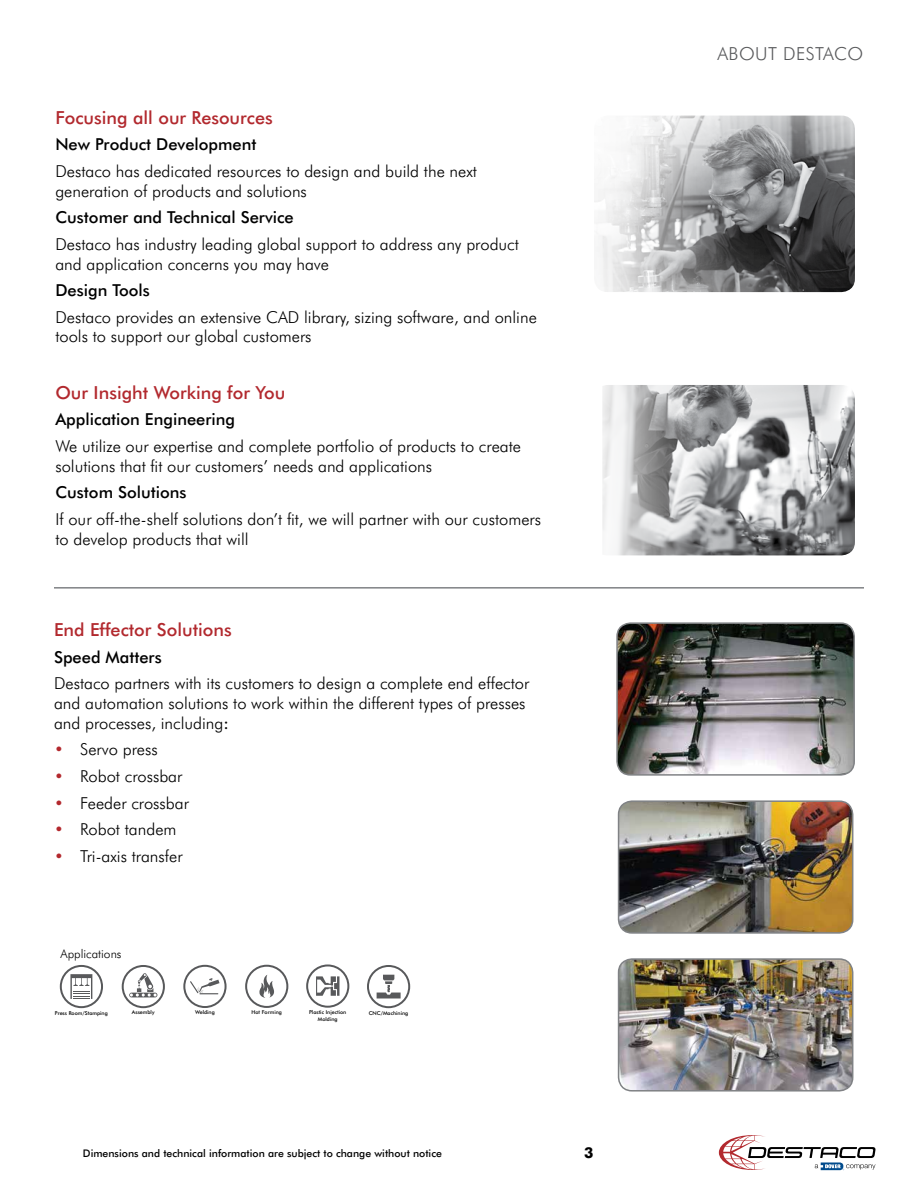
<style>
.page{position:relative;width:918px;height:1188px;background:#fff}
.page>*{position:absolute;margin:0;border:0;box-sizing:border-box;transform-origin:0 0}
.t1{font:500 18px "Futura BT";color:#b2292e}
.t2{font:300 18px "Futura BT";letter-spacing:.025em;color:#58595b}
.t3{font:300 16.5px/19.8px "Futura BT";color:#000}
.t4{font:500 16.5px "Futura BT";color:#000}
.t5{font:700 15px "Futura BT";color:#000}
.t6{font:300 12px "Futura BT";color:#000}
.t7{font:500 10.5px "Futura BT";color:#000}
.t8{font:500 5.25px/6.4px "Futura BT";color:#010101;text-align:center}
.s1{font-weight:500}
.s2{color:#b3282d}
</style>
<div class="page">
<img style="left:594px;top:116px;width:261px;height:176px">
<img style="left:602px;top:385px;width:253px;height:170px">
<svg style="left:70px;top:974px;width:22px;height:25px"></svg>
<div style="left:60px;top:965px;width:43px;height:43px;border:2px solid #58595b;border-radius:50%"></div>
<div style="left:122px;top:965px;width:43px;height:43px;border:2px solid #58595b;border-radius:50%"></div>
<svg style="left:129px;top:973px;width:28px;height:24px"></svg>
<svg style="left:259px;top:975px;width:15px;height:23px"></svg>
<div style="left:245px;top:965px;width:43px;height:43px;border:2px solid #58595b;border-radius:50%"></div>
<svg style="left:316px;top:976px;width:23px;height:20px"></svg>
<div style="left:306px;top:964px;width:43px;height:44px;border:2px solid #58595b;border-radius:50%"></div>
<svg style="left:377px;top:975px;width:24px;height:23px"></svg>
<div style="left:367px;top:965px;width:43px;height:43px;border:2px solid #58595b;border-radius:50%"></div>
<svg style="left:190px;top:978px;width:30px;height:16px"></svg>
<div style="left:183px;top:965px;width:44px;height:43px;border:2px solid #58595b;border-radius:50%"></div>
<hr style="left:54px;top:587px;width:810px;height:2px;background:#808285">
<img style="left:619px;top:625px;width:234px;height:148px">
<div style="left:616px;top:622px;width:239px;height:154px;border:2px solid #808285;border-radius:14px"></div>
<img style="left:620px;top:802px;width:233px;height:130px">
<div style="left:618px;top:800px;width:235px;height:134px;border:2px solid #808285;border-radius:14px"></div>
<img style="left:620px;top:960px;width:233px;height:130px">
<div style="left:618px;top:958px;width:235px;height:134px;border:2px solid #808285;border-radius:14px"></div>
<svg style="left:719px;top:1135px;width:156px;height:35px"></svg>
<p class="t1" style="left:55px;top:106px;width:219px">Focusing all our Resources</p>
<p class="t4" style="left:55px;top:134px;width:203px">New Product Development</p>
<p class="t3" style="left:55px;top:161px;width:423px">Destaco has dedicated resources to design and build the next generation of products and solutions</p>
<p class="t4" style="left:55px;top:207px;width:240px">Customer and Technical Service</p>
<p class="t3" style="left:55px;top:234px;width:465px">Destaco has industry leading global support to address any product and application concerns you may have</p>
<p class="t4" style="left:55px;top:280px;width:96px">Design Tools</p>
<p class="t3" style="left:55px;top:307px;width:483px">Destaco provides an extensive CAD library, sizing software, and online tools to support our global customers</p>
<p class="t1" style="left:55px;top:381px;width:231px">Our Insight Working for You</p>
<p class="t4" style="left:55px;top:409px;width:181px">Application Engineering</p>
<p class="t3" style="left:55px;top:436px;width:467px">We utilize our expertise and complete portfolio of products to create solutions that fit our customers’ needs and applications</p>
<p class="t4" style="left:55px;top:482px;width:133px">Custom Solutions</p>
<p class="t3" style="left:55px;top:509px;width:487px">If our off-the-shelf solutions don’t fit, we will partner with our customers to develop products that will</p>
<p class="t1" style="left:54px;top:619px;width:179px">End Effector Solutions</p>
<p class="t4" style="left:54px;top:647px;width:109px">Speed Matters</p>
<p class="t3" style="left:54px;top:673px;width:477px">Destaco partners with its customers to design a complete end effector and automation solutions to work within the different types of presses and processes, including<span class="s1">:</span></p>
<p class="t3" style="left:54px;top:740px;width:105px"><span class="s2">•</span> Servo press</p>
<p class="t3" style="left:54px;top:766px;width:130px"><span class="s2">•</span> Robot crossbar</p>
<p class="t3" style="left:54px;top:793px;width:136px"><span class="s2">•</span> Feeder crossbar</p>
<p class="t3" style="left:54px;top:819px;width:124px"><span class="s2">•</span> Robot tandem</p>
<p class="t3" style="left:54px;top:846px;width:130px"><span class="s2">•</span> Tri-axis transfer</p>
<p class="t6" style="left:61px;top:947px;width:62px">Applications</p>
<p class="t8" style="left:55px;top:1010px;width:54px">Press Room/Stamping</p>
<p class="t8" style="left:132px;top:1009px;width:24px">Assembly</p>
<p class="t8" style="left:252px;top:1009px;width:32px">Hot Forming</p>
<p class="t8" style="left:309px;top:1009px;width:39px">Plastic Injection<br>Molding</p>
<p class="t8" style="left:195px;top:1009px;width:21px">Welding</p>
<p class="t8" style="left:369px;top:1010px;width:41px">CNC/Machining</p>
<p class="t7" style="left:83px;top:1147px;width:361px">Dimensions and technical information are subject to change without notice</p>
<p class="t5" style="left:584px;top:1144px;width:11px">3</p>
<p class="t2" style="left:717px;top:42px;width:147px">ABOUT DESTACO</p>
</div>
